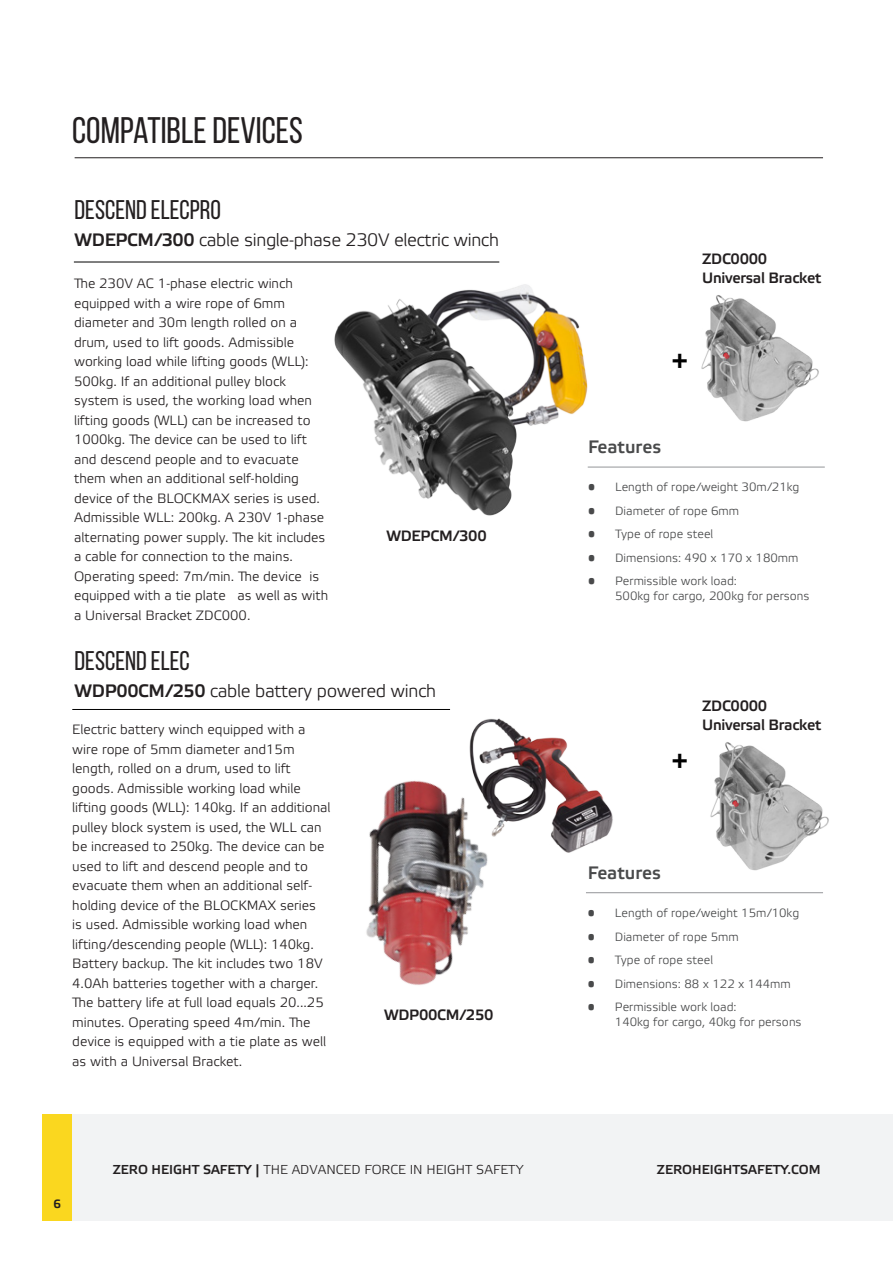
<style>
.page{position:relative;width:893px;height:1263px;background:#fff}
.page>*{position:absolute;margin:0;border:0;box-sizing:border-box;transform-origin:0 0}
.t1{font:700 40.5px "Bebas Neue";color:#000}
.t2{font:36.9px "Bebas Neue";color:#231f20}
.Body_Copy_2{font:27px "Bebas Neue";color:#231f20}
.Body_Copy_2-2{font:18px "Etelka Light Pro";letter-spacing:-.02em;color:#231f20}
.Paragraph_Style_1{font:18px "Etelka Medium Pro";color:#494a4b}
.Body_Copy_2-3{font:15px "Etelka Medium Pro";letter-spacing:-.02em;color:#231f20}
.Body{font:13.5px/19.5px "Etelka Light Pro";color:#231f20}
.t3{font:12.9px "Etelka Light Pro";color:#231f20}
.t4{font:12.9px "Etelka Medium Pro";color:#231f20}
.t5{font:12px/15px "Etelka Light Pro";color:#494a4b}
.t6{font:12px "Etelka Medium Pro";color:#231f20}
.s1{font-family:"Etelka Medium Pro"}
</style>
<div class="page">
<div style="left:43px;top:1114px;width:850px;height:107px;background:#f2f3f4"></div>
<div style="left:43px;top:1114px;width:29px;height:107px;background:#fad71f"></div>
<img style="left:469px;top:718px;width:144px;height:135px">
<hr style="left:74px;top:262px;width:425px;height:1px;background:#000">
<img style="left:334px;top:284px;width:261px;height:232px">
<img style="left:701px;top:295px;width:118px;height:127px">
<img style="left:710px;top:742px;width:119px;height:129px">
<hr style="left:588px;top:467px;width:237px;height:1px;background:#939598">
<hr style="left:72px;top:709px;width:378px;height:1px;background:#000">
<hr style="left:586px;top:892px;width:237px;height:1px;background:#939598">
<img style="left:366px;top:773px;width:129px;height:212px">
<hr style="left:75px;top:157px;width:748px;height:1px;background:#231f20">
<p class="t2" style="left:72px;top:110px;width:232px">COMPATIBLE DEVICES</p>
<p class="Body_Copy_2" style="left:75px;top:195px;width:148px">DESCEND ELECPRO</p>
<p class="Body_Copy_2-2" style="left:75px;top:230px;width:426px"><span class="s1">WDEPCM/300</span> cable single-phase 230V electric winch</p>
<p class="Body" style="left:74px;top:274px;width:256px">The 230V AC 1-phase electric winch equipped with a wire rope of 6mm diameter and 30m length rolled on a drum, used to lift goods. Admissible working load while lifting goods (WLL):<br>500kg. If an additional pulley block system is used, the working load when lifting goods (WLL) can be increased to 1000kg. The device can be used to lift and descend people and to evacuate them when an additional self-holding device of the BLOCKMAX series is used.<br>Admissible WLL: 200kg. A 230V 1-phase alternating power supply. The kit includes a cable for connection to the mains.<br>Operating speed: 7m/min. The device is equipped with a tie plate as well as with a Universal Bracket ZDC000.</p>
<p class="Body_Copy_2-3" style="left:387px;top:528px;width:102px">WDEPCM/300</p>
<p class="Body_Copy_2" style="left:75px;top:646px;width:117px">DESCEND ELEC</p>
<p class="Body_Copy_2-2" style="left:75px;top:681px;width:363px"><span class="s1">WDP00CM/250</span> cable battery powered winch</p>
<p class="Body" style="left:72px;top:721px;width:260px">Electric battery winch equipped with a wire rope of 5mm diameter and15m length, rolled on a drum, used to lift goods. Admissible working load while lifting goods (WLL): 140kg. If an additional pulley block system is used, the WLL can be increased to 250kg. The device can be used to lift and descend people and to evacuate them when an additional self&shy;holding device of the BLOCKMAX series<br>is used. Admissible working load when lifting/descending people (WLL): 140kg.<br>Battery backup. The kit includes two 18V 4.0Ah batteries together with a charger.<br>The battery life at full load equals 20...25 minutes. Operating speed 4m/min. The device is equipped with a tie plate as well as with a Universal Bracket.</p>
<p class="Body_Copy_2-3" style="left:384px;top:1007px;width:111px">WDP00CM/250</p>
<p class="Body_Copy_2-3" style="left:702px;top:250px;width:66px">ZDC0000</p>
<p class="Body_Copy_2-3" style="left:702px;top:270px;width:120px">Universal Bracket</p>
<h1 class="t1" style="left:672px;top:339px;width:18px">+</h1>
<p class="Paragraph_Style_1" style="left:588px;top:437px;width:75px">Features</p>
<p class="t5" style="left:588px;top:480px;width:213px">• Length of rope/weight 30m/21kg</p>
<p class="t5" style="left:588px;top:504px;width:153px">• Diameter of rope 6mm</p>
<p class="t5" style="left:588px;top:527px;width:127px">• Type of rope steel</p>
<p class="t5" style="left:588px;top:551px;width:212px">• Dimensions: 490 x 170 x 180mm</p>
<p class="t5" style="left:615px;top:574px;width:196px;text-indent:-27px">• Permissible work load:<br>500kg for cargo, 200kg for persons</p>
<h1 class="t1" style="left:672px;top:738px;width:18px">+</h1>
<p class="Body_Copy_2-3" style="left:702px;top:697px;width:66px">ZDC0000</p>
<p class="Body_Copy_2-3" style="left:702px;top:717px;width:120px">Universal Bracket</p>
<p class="Paragraph_Style_1" style="left:588px;top:863px;width:75px">Features</p>
<p class="t5" style="left:588px;top:906px;width:213px">• Length of rope/weight 15m/10kg</p>
<p class="t5" style="left:588px;top:930px;width:153px">• Diameter of rope 5mm</p>
<p class="t5" style="left:588px;top:953px;width:127px">• Type of rope steel</p>
<p class="t5" style="left:588px;top:977px;width:204px">• Dimensions: 88 x 122 x 144mm</p>
<p class="t5" style="left:615px;top:1000px;width:188px;text-indent:-27px">• Permissible work load:<br>140kg for cargo, 40kg for persons</p>
<p class="t6" style="left:54px;top:1197px;width:9px">6</p>
<p class="t3" style="left:113px;top:1163px;width:412px"><span class="s1">ZERO HEIGHT SAFETY |</span> THE ADVANCED FORCE IN HEIGHT SAFETY</p>
<p class="t4" style="left:657px;top:1163px;width:165px">ZEROHEIGHTSAFETY.COM</p>
</div>
